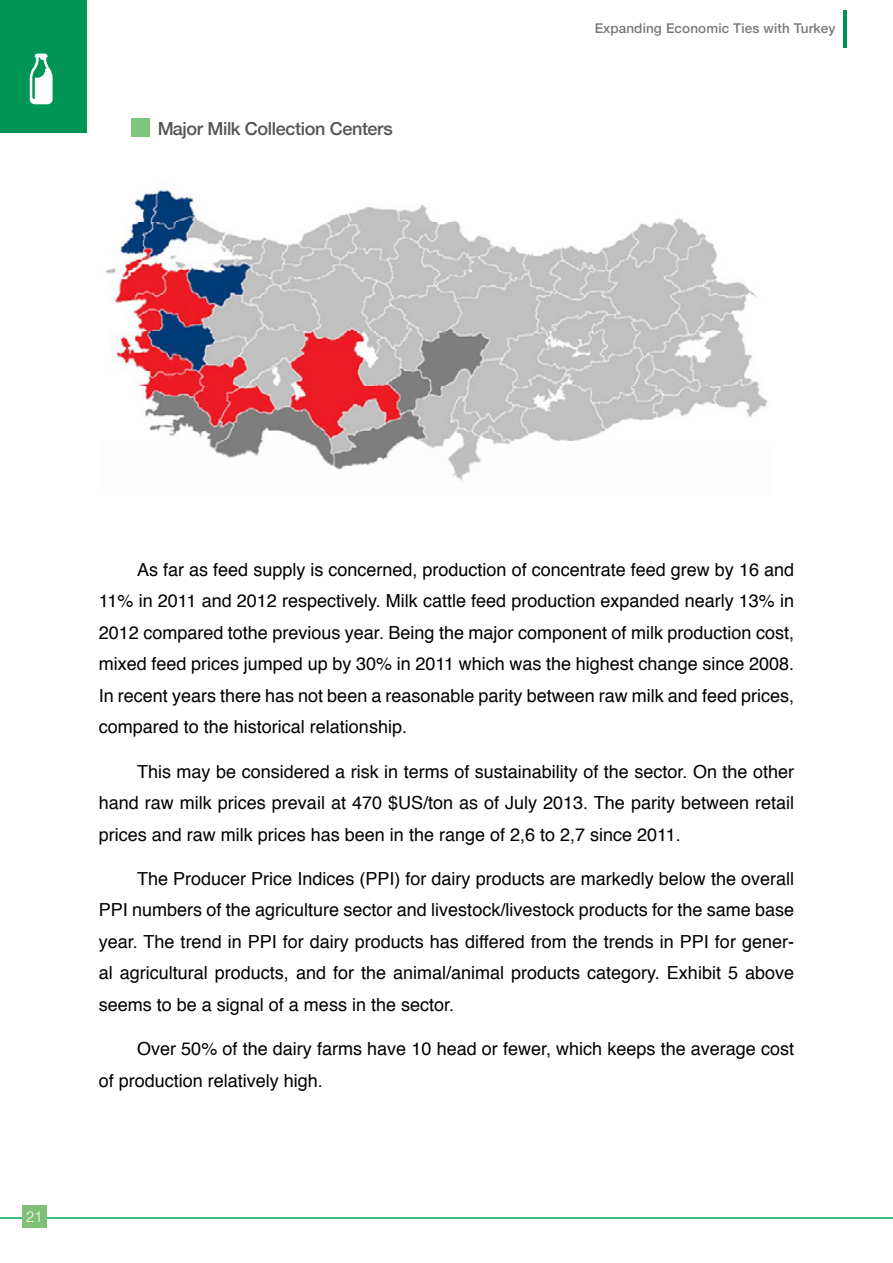
<style>
.page{position:relative;width:893px;height:1263px;background:#fff}
.page>*{position:absolute;margin:0;border:0;box-sizing:border-box;transform-origin:0 0}
.t1{font:18px/31.5px "Helvetica";color:#000;text-align:justify}
.t2{font:500 18px "Helvetica Neue";letter-spacing:-.02em;color:#1c1c1c}
.t3{font:300 15px "Helvetica Neue";color:#fff}
.t4{font:500 13.5px "Helvetica Neue";letter-spacing:.01em;color:#000}
</style>
<div class="page">
<div style="left:0;top:0;width:87px;height:133px;background:#009554"></div>
<hr style="left:843px;top:10px;width:3px;height:38px;background:#009554">
<hr style="left:0;top:1216px;width:893px;height:2px;background:#00a651">
<div style="left:22px;top:1205px;width:24px;height:23px;background:#80bf76"></div>
<svg style="left:30px;top:54px;width:23px;height:50px"></svg>
<img style="left:105px;top:187px;width:663px;height:294px">
<div style="left:132px;top:118px;width:18px;height:19px;background:#7fc57f"></div>
<p class="t2" style="left:157px;top:114px;width:237px">Major Milk Collection Centers</p>
<p class="t4" style="left:594px;top:18px;width:243px">Expanding Economic Ties with Turkey</p>
<p class="t3" style="left:26px;top:1205px;width:18px">21</p>
<p class="t1" style="left:99px;top:554px;width:697px;text-indent:38px">As far as feed supply is concerned, production of concentrate feed grew by 16 and 11% in 2011 and 2012 respectively. Milk cattle feed production expanded nearly 13% in 2012 compared tothe previous year. Being the major component of milk production cost, mixed feed prices jumped up by 30% in 2011 which was the highest change since 2008.<br>In recent years there has not been a reasonable parity between raw milk and feed prices, compared to the historical relationship.</p>
<p class="t1" style="left:99px;top:756px;width:697px;text-indent:38px">This may be considered a risk in terms of sustainability of the sector. On the other hand raw milk prices prevail at 470 $US/ton as of July 2013. The parity between retail prices and raw milk prices has been in the range of 2,6 to 2,7 since 2011.</p>
<p class="t1" style="left:99px;top:863px;width:697px;text-indent:38px">The Producer Price Indices (PPI) for dairy products are markedly below the overall PPI numbers of the agriculture sector and livestock/livestock products for the same base year. The trend in PPI for dairy products has differed from the trends in PPI for gener&shy;al agricultural products, and for the animal/animal products category. Exhibit 5 above seems to be a signal of a mess in the sector.</p>
<p class="t1" style="left:99px;top:1034px;width:697px;text-indent:38px">Over 50% of the dairy farms have 10 head or fewer, which keeps the average cost of production relatively high.</p>
</div>
